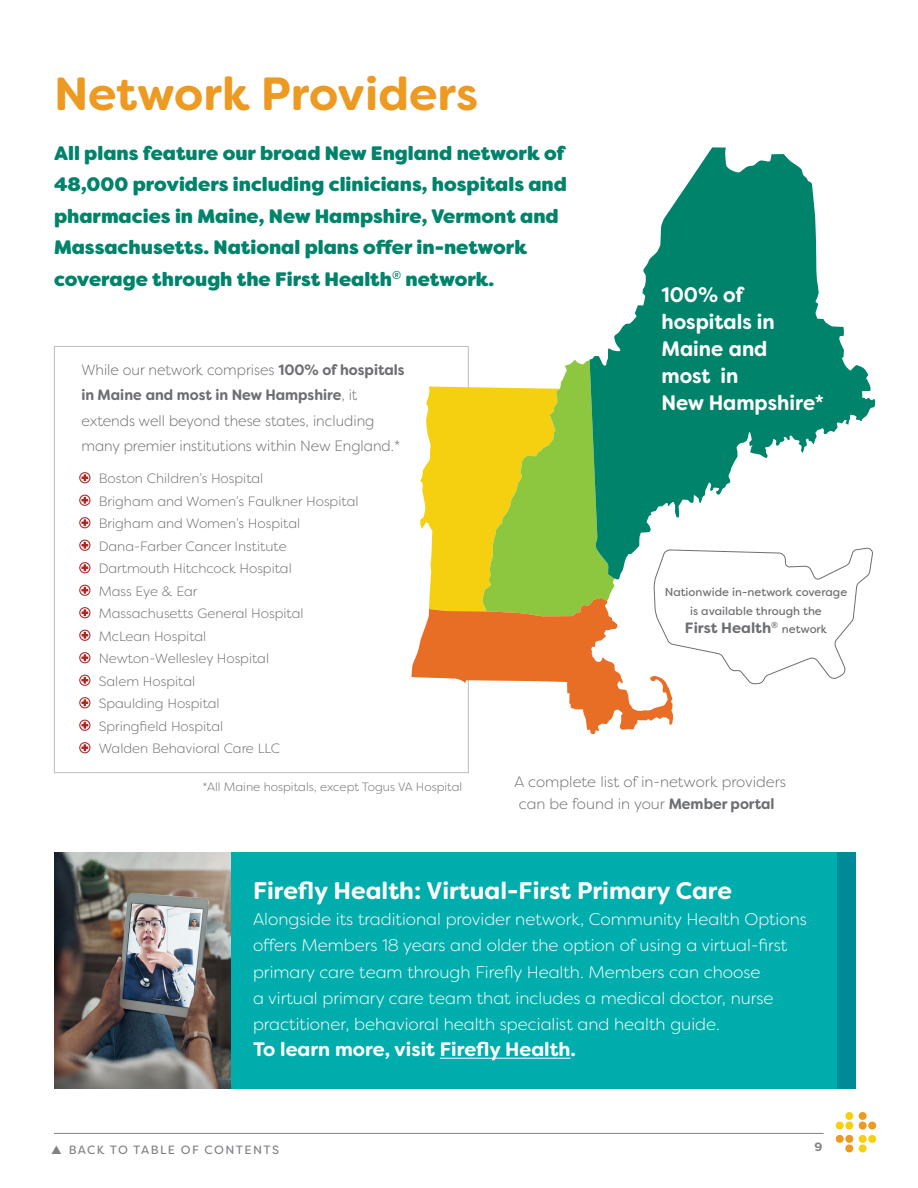
<style>
.page{position:relative;width:918px;height:1188px;background:#fff}
.page>*{position:absolute;margin:0;border:0;box-sizing:border-box;transform-origin:0 0}
.t1{font:700 46.5px "Filson Soft";letter-spacing:-.005em;color:#ed9a22}
.t2{font:700 24px "Filson Soft";color:#fff}
.t3{font:700 21px/27px "Filson Soft";color:#fff;scale:.95 1}
.t4{font:800 19.5px/31.5px "Filson Soft";color:#00836b}
.t5{font:700 19.5px "Filson Soft";color:#fff}
.t6{font:300 16.8px/26.2px "Filson Soft";color:#fff}
.t7{font:300 15px/25.5px "Filson Soft";color:#6d6e71;scale:.95 1}
.t8{font:300 15px/22.5px "Filson Soft";color:#6d6e71}
.t9{font:700 14.85px "Filson Soft";color:#6d6e71}
.t10{font:300 13.5px/22.5px "Filson Soft";color:#6d6e71}
.t11{font:300 12px "Filson Soft";color:#6d6e71}
.t12{font:12px "Filson Soft";letter-spacing:.12em;color:#808285}
.t13{font:700 12px "Filson Soft";color:#808285}
.t14{font:11.55px/18.6px "Filson Soft";color:#6d6e71;text-align:center}
.s1{font-weight:700}
.s2{font-weight:400;font-size:11.55px}
</style>
<div class="page">
<svg style="left:835px;top:1112px;width:42px;height:41px"></svg>
<hr style="left:54px;top:1133px;width:770px;height:1px;background:#808285">
<svg style="left:79px;top:472px;width:11px;height:11px"></svg>
<svg style="left:79px;top:495px;width:11px;height:11px"></svg>
<svg style="left:79px;top:517px;width:11px;height:11px"></svg>
<svg style="left:79px;top:540px;width:11px;height:11px"></svg>
<svg style="left:79px;top:562px;width:11px;height:11px"></svg>
<svg style="left:79px;top:585px;width:11px;height:11px"></svg>
<svg style="left:79px;top:607px;width:11px;height:11px"></svg>
<svg style="left:79px;top:630px;width:11px;height:11px"></svg>
<svg style="left:79px;top:652px;width:11px;height:11px"></svg>
<svg style="left:79px;top:675px;width:11px;height:11px"></svg>
<svg style="left:79px;top:697px;width:11px;height:11px"></svg>
<svg style="left:79px;top:720px;width:11px;height:11px"></svg>
<svg style="left:79px;top:742px;width:11px;height:11px"></svg>
<svg style="left:592px;top:147px;width:284px;height:260px;fill:#00836b"></svg>
<svg style="left:411px;top:359px;width:463px;height:375px"></svg>
<div style="left:220px;top:852px;width:630px;height:237px;background:#00adad"></div>
<div style="left:838px;top:852px;width:18px;height:237px;background:#008997"></div>
<hr style="left:440px;top:1058px;width:131px;height:1px;background:#fff">
<img style="left:54px;top:852px;width:176px;height:237px">
<h1 class="t1" style="left:54px;top:63px;width:426px">Network Providers</h1>
<p class="t4" style="left:54px;top:138px;width:514px">All plans feature our broad New England network of 48,000 providers including clinicians, hospitals and pharmacies in Maine, New Hampshire, Vermont and Massachusetts. National plans offer in-network coverage through the First Health<sup>®</sup> network.</p>
<h3 class="t3" style="left:662px;top:282px;width:173px">100% of hospitals in<br>Maine and<br>most in<br>New Hampshire*</h3>
<p class="t7" style="left:81px;top:356px;width:342px">While our network comprises <span class="s1">100% of hospitals in Maine and most in New Hampshire</span>, it extends well beyond these states, including many premier institutions within New England.*</p>
<p class="t10" style="left:99px;top:467px;width:261px">Boston Children’s Hospital<br>Brigham and Women’s Faulkner Hospital<br>Brigham and Women’s Hospital<br>Dana-Farber Cancer Institute<br>Dartmouth Hitchcock Hospital<br>Mass Eye &amp; Ear<br>Massachusetts General Hospital<br>McLean Hospital<br>Newton-Wellesley Hospital<br>Salem Hospital<br>Spaulding Hospital<br>Springfield Hospital<br>Walden Behavioral Care LLC</p>
<p class="t11" style="left:202px;top:780px;width:261px">*All Maine hospitals, except Togus VA Hospital</p>
<p class="t14" style="left:665px;top:583px;width:184px">Nationwide in-network coverage is available through the</p>
<p class="t9" style="left:685px;top:619px;width:144px">First Health<sup>®</sup> <span class="s2">network</span></p>
<p class="t8" style="left:515px;top:770px;width:273px">A complete list of in-network providers can be found in your <span class="s1">Member portal</span></p>
<h2 class="t2" style="left:253px;top:875px;width:480px">Firefly Health: Virtual-First Primary Care</h2>
<p class="t6" style="left:253px;top:906px;width:555px">Alongside its traditional provider network, Community Health Options offers Members 18 years and older the option of using a virtual-first primary care team through Firefly Health. Members can choose<br>a virtual primary care team that includes a medical doctor, nurse practitioner, behavioral health specialist and health guide.</p>
<h3 class="t5" style="left:253px;top:1037px;width:325px">To learn more, visit Firefly Health.</h3>
<p class="t12" style="left:51px;top:1142px;width:229px">▲ BACK TO TABLE OF CONTENTS</p>
<p class="t13" style="left:814px;top:1139px;width:9px">9</p>
</div>
